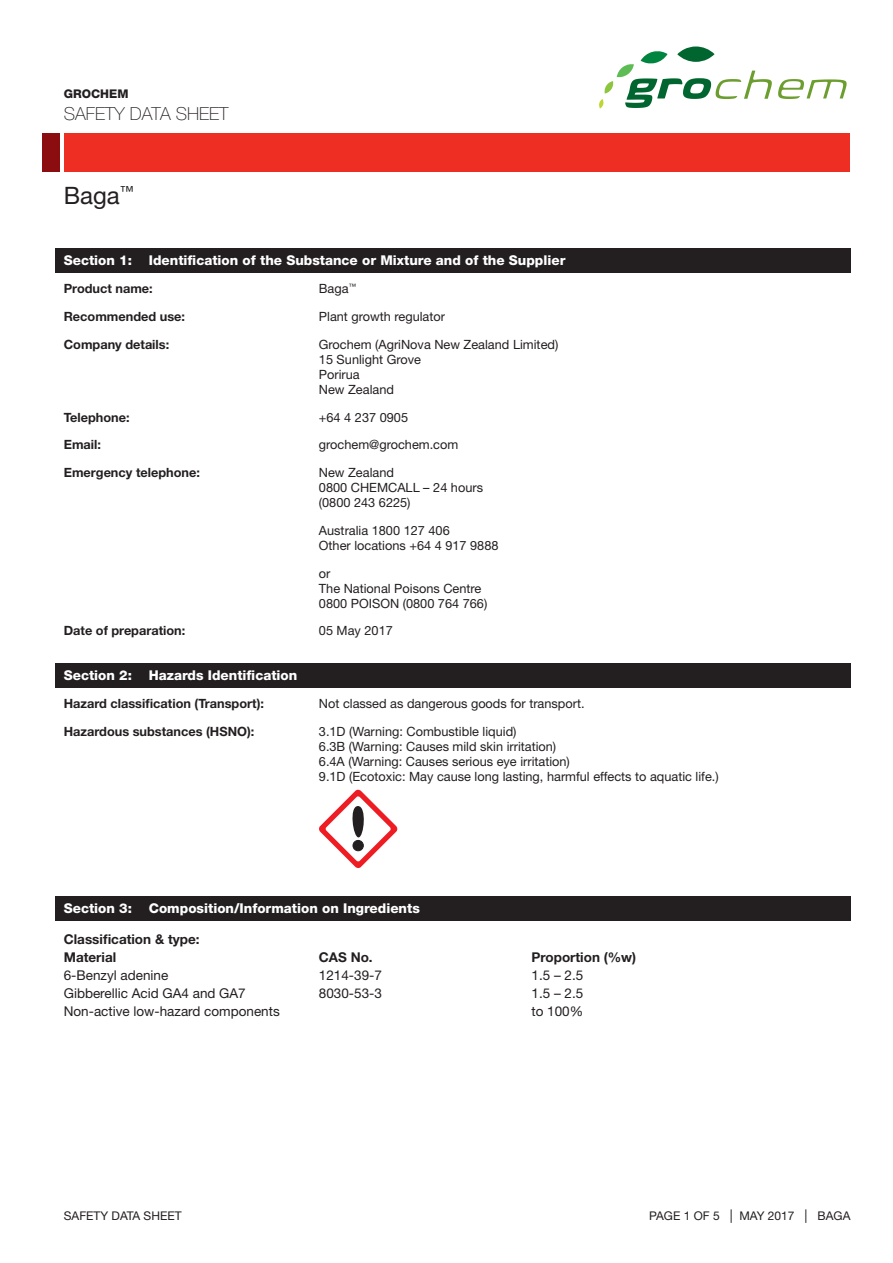
<style>
.page{position:relative;width:893px;height:1263px;background:#fff}
.page>*{position:absolute;margin:0;border:0;box-sizing:border-box;transform-origin:0 0}
.t1{font:24px "Helvetica Neue";color:#231f20}
.t2{font:100 18px "Helvetica Neue";color:#231f20}
.t3{font:800 13.5px "Helvetica Neue";color:#fff}
.t4{font:13.5px "Helvetica Neue";color:#231f20}
.t5{font:700 13.5px/18px "Helvetica Neue";color:#231f20}
.t6{font:12.75px/15px "Helvetica Neue";color:#231f20}
.t7{font:700 12.75px "Helvetica Neue";color:#231f20}
.t8{font:12px "Helvetica Neue";color:#231f20}
.t9{font:800 12px "Helvetica Neue";color:#231f20}
.s1{font-size:13.5px}
</style>
<div class="page">
<svg style="left:778px;top:79px;width:69px;height:20px"></svg>
<svg style="left:599px;top:46px;width:173px;height:63px"></svg>
<div style="left:55px;top:249px;width:795px;height:24px;background:#231f20"></div>
<div style="left:55px;top:663px;width:795px;height:24px;background:#231f20"></div>
<div style="left:55px;top:896px;width:795px;height:24px;background:#231f20"></div>
<svg style="left:319px;top:790px;width:79px;height:78px"></svg>
<div style="left:43px;top:134px;width:807px;height:38px;background:#ee2e22"></div>
<div style="left:43px;top:134px;width:21px;height:38px;background:#8b0d10"></div>
<hr style="left:61px;top:130px;width:3px;height:45px;background:#fff">
<p class="t9" style="left:64px;top:87px;width:66px">GROCHEM</p>
<h2 class="t2" style="left:64px;top:103px;width:166px">SAFETY DATA SHEET</h2>
<h1 class="t1" style="left:64px;top:181px;width:71px">Baga<sup>™</sup></h1>
<p class="t3" style="left:64px;top:253px;width:503px">Section 1: Identification of the Substance or Mixture and of the Supplier</p>
<p class="t7" style="left:64px;top:281px;width:91px">Product name:</p>
<p class="t6" style="left:319px;top:281px;width:39px">Baga<sup>™</sup></p>
<p class="t7" style="left:64px;top:309px;width:123px">Recommended use:</p>
<p class="t6" style="left:319px;top:309px;width:128px">Plant growth regulator</p>
<p class="t7" style="left:64px;top:336px;width:107px">Company details:</p>
<p class="t6" style="left:319px;top:337px;width:241px">Grochem (AgriNova New Zealand Limited)<br>15 Sunlight Grove<br>Porirua<br>New Zealand</p>
<p class="t7" style="left:64px;top:409px;width:67px">Telephone:</p>
<p class="t6" style="left:319px;top:409px;width:91px">+64 4 237 0905</p>
<p class="t7" style="left:64px;top:437px;width:39px">Email:</p>
<p class="t6" style="left:319px;top:437px;width:141px">grochem@grochem.com</p>
<p class="t7" style="left:64px;top:465px;width:138px">Emergency telephone:</p>
<p class="t6" style="left:319px;top:465px;width:166px">New Zealand<br>0800 CHEMCALL – 24 hours (0800 243 6225)</p>
<p class="t6" style="left:319px;top:523px;width:181px">Australia 1800 127 406<br>Other locations +64 4 917 9888</p>
<p class="t6" style="left:319px;top:565px;width:170px">or<br>The National Poisons Centre<br>0800 POISON (0800 764 766)</p>
<p class="t7" style="left:64px;top:623px;width:123px">Date of preparation:</p>
<p class="t6" style="left:319px;top:623px;width:75px">05 May 2017</p>
<p class="t3" style="left:64px;top:667px;width:235px">Section 2: Hazards Identification</p>
<p class="t7" style="left:64px;top:695px;width:202px">Hazard classification (Transport):</p>
<p class="t6" style="left:319px;top:696px;width:267px">Not classed as dangerous goods for transport.</p>
<p class="t7" style="left:64px;top:723px;width:192px">Hazardous substances (HSNO):</p>
<p class="t6" style="left:319px;top:723px;width:401px">3.1D (Warning: Combustible liquid)<br>6.3B (Warning: Causes mild skin irritation)<br>6.4A (Warning: Causes serious eye irritation)<br>9.1D (Ecotoxic: May cause long lasting, harmful effects to aquatic life.)</p>
<p class="t3" style="left:64px;top:900px;width:358px">Section 3: Composition/Information on Ingredients</p>
<p class="t5" style="left:64px;top:930px;width:137px">Classification &amp; type:<br>Material</p>
<p class="t5" style="left:319px;top:948px;width:55px">CAS No.</p>
<p class="t5" style="left:532px;top:948px;width:106px">Proportion (%w)</p>
<p class="t4" style="left:64px;top:967px;width:106px">6-Benzyl adenine</p>
<p class="t4" style="left:319px;top:967px;width:65px">1214-39-7</p>
<p class="t4" style="left:532px;top:967px;width:53px">1.5 – 2.5</p>
<p class="t4" style="left:64px;top:985px;width:184px">Gibberellic Acid GA4 and GA7</p>
<p class="t4" style="left:319px;top:985px;width:65px">8030-53-3</p>
<p class="t4" style="left:532px;top:985px;width:53px">1.5 – 2.5</p>
<p class="t4" style="left:64px;top:1003px;width:218px">Non-active low-hazard components</p>
<p class="t4" style="left:532px;top:1003px;width:53px">to 100%</p>
<p class="t8" style="left:64px;top:1209px;width:119px">SAFETY DATA SHEET</p>
<p class="t8" style="left:649px;top:1209px;width:203px">PAGE 1 OF 5 <span class="s1">|</span> MAY 2017 <span class="s1">|</span> BAGA</p>
</div>
